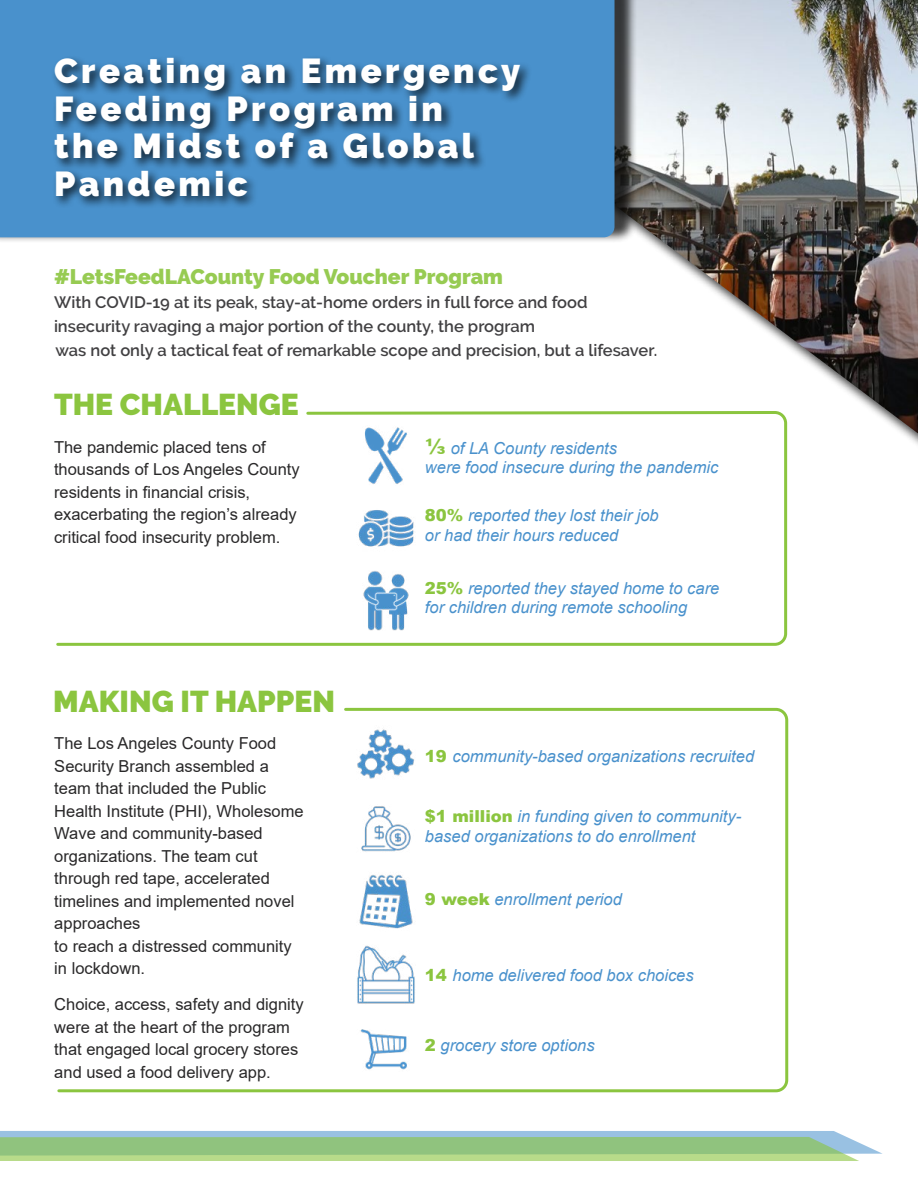
<style>
.page{position:relative;width:918px;height:1188px;background:#fff}
.page>*{position:absolute;margin:0;border:0;box-sizing:border-box;transform-origin:0 0}
.Title_H1{font:900 34.5px/37.5px "Raleway";letter-spacing:.1em;color:#fff}
.Title_H1-2{font:900 30px "Raleway";color:#8bc53f}
.t1{font:900 21px "Raleway";color:#97cb52}
.t2{font:16.5px/22.5px "Arial";color:#292829}
.t3{font:italic 16.5px/19.8px "Arial";color:#4991cc}
.t4{font:600 16.5px/24px "Raleway";color:#414042}
.s1{font-weight:900;font-style:normal;font-size:21px;color:#8bc53f}
.s2{font-weight:900;font-style:normal;color:#8bc53f}
</style>
<div class="page">
<svg style="left:0;top:1131px;width:882px;height:30px;background:#9dc999"></svg>
<svg style="left:57px;top:707px;width:732px;height:386px"></svg>
<img style="left:637px;top:0;width:281px;height:433px">
<svg style="left:56px;top:410px;width:733px;height:236px"></svg>
<div style="left:0;top:0;width:637px;height:243px;background:#000;opacity:.75"></div>
<div style="left:0;top:0;width:615px;height:237px;background:#4991cc"></div>
<div style="left:52px;top:54px;width:481px;height:155px;background:#000;opacity:.75"></div>
<img style="left:344px;top:414px;width:84px;height:72px">
<img style="left:344px;top:486px;width:84px;height:72px">
<img style="left:344px;top:558px;width:84px;height:84px">
<img style="left:344px;top:714px;width:84px;height:73px">
<img style="left:344px;top:787px;width:84px;height:73px">
<img style="left:344px;top:860px;width:84px;height:73px">
<img style="left:344px;top:933px;width:84px;height:73px">
<img style="left:344px;top:1006px;width:84px;height:84px">
<p class="Title_H1" style="left:54px;top:52px;width:468px">Creating an Emergency<br>Feeding Program in<br>the Midst of a Global<br>Pandemic</p>
<p class="t1" style="left:54px;top:264px;width:450px">#LetsFeedLACounty Food Voucher Program</p>
<p class="t4" style="left:54px;top:290px;width:605px">With COVID-19 at its peak, stay-at-home orders in full force and food insecurity ravaging a major portion of the county, the program<br>was not only a tactical feat of remarkable scope and precision, but a lifesaver.</p>
<p class="Title_H1-2" style="left:54px;top:387px;width:246px">THE CHALLENGE</p>
<p class="t2" style="left:54px;top:435px;width:247px">The pandemic placed tens of thousands of Los Angeles County residents in financial crisis, exacerbating the region’s already critical food insecurity problem.</p>
<p class="Title_H1-2" style="left:53px;top:684px;width:283px">MAKING IT HAPPEN</p>
<p class="t2" style="left:54px;top:732px;width:251px">The Los Angeles County Food<br>Security Branch assembled a team that included the Public<br>Health Institute (PHI), Wholesome<br>Wave and community-based organizations. The team cut through red tape, accelerated timelines and implemented novel approaches<br>to reach a distressed community in lockdown.</p>
<p class="t2" style="left:54px;top:993px;width:251px">Choice, access, safety and dignity were at the heart of the program that engaged local grocery stores and used a food delivery app.</p>
<p class="t3" style="left:425px;top:438px;width:194px"><span class="s1">1/3</span> of LA County residents</p>
<p class="t3" style="left:425px;top:458px;width:295px">were food insecure during the pandemic</p>
<p class="t3" style="left:425px;top:506px;width:235px"><span class="s2">80%</span> reported they lost their job or had their hours reduced</p>
<p class="t3" style="left:425px;top:578px;width:296px"><span class="s2">25%</span> reported they stayed home to care for children during remote schooling</p>
<p class="t3" style="left:425px;top:746px;width:331px"><span class="s2">19</span> community-based organizations recruited</p>
<p class="t3" style="left:425px;top:807px;width:318px"><span class="s2">$1 million</span> in funding given to community&shy;based organizations to do enrollment</p>
<p class="t3" style="left:425px;top:889px;width:198px"><span class="s2">9 week</span> enrollment period</p>
<p class="t3" style="left:425px;top:966px;width:270px"><span class="s2">14</span> home delivered food box choices</p>
<p class="t3" style="left:425px;top:1036px;width:171px"><span class="s2">2</span> grocery store options</p>
</div>
